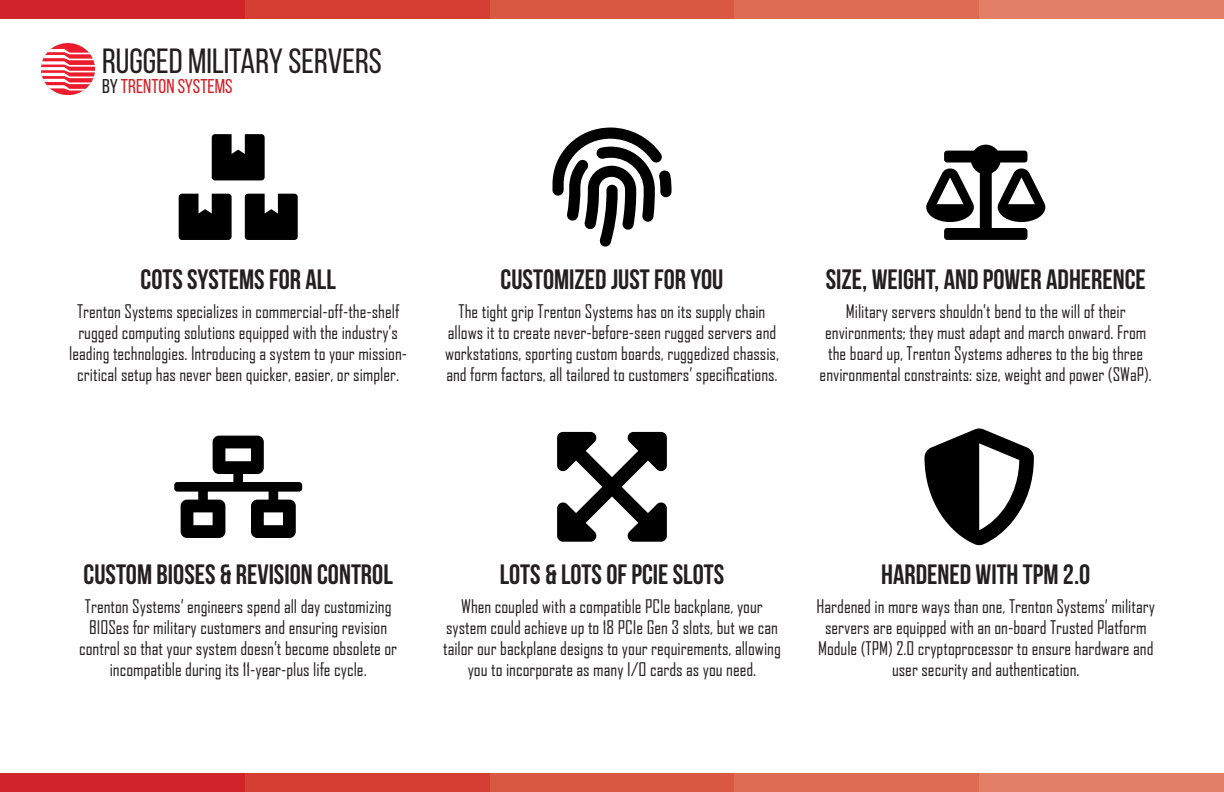
<style>
.page{position:relative;width:1224px;height:792px;background:#fff}
.page>*{position:absolute;margin:0;border:0;box-sizing:border-box;transform-origin:0 0}
.t1{font:35px "Bebas Neue";color:#231f20}
.t2{font:700 28px "Bebas Neue";color:#231f20}
.t3{font:20px "Bebas Neue";color:#d1232a}
.t4{font:18px/21px "Agency FB";color:#231f20;text-align:center}
.s1{color:#231f20}
</style>
<div class="page">
<img style="left:41px;top:43px;width:54px;height:52px">
<div style="left:0;top:773px;width:245px;height:19px;background:#d1232a"></div>
<div style="left:245px;top:773px;width:245px;height:19px;background:#d53f33"></div>
<div style="left:490px;top:773px;width:244px;height:19px;background:#d95842"></div>
<div style="left:734px;top:773px;width:245px;height:19px;background:#dd6c53"></div>
<div style="left:979px;top:773px;width:245px;height:19px;background:#e18066"></div>
<div style="left:0;top:0;width:245px;height:19px;background:#d1232a"></div>
<div style="left:245px;top:0;width:245px;height:19px;background:#d53f33"></div>
<div style="left:490px;top:0;width:244px;height:19px;background:#d95842"></div>
<div style="left:734px;top:0;width:245px;height:19px;background:#dd6c53"></div>
<div style="left:979px;top:0;width:245px;height:19px;background:#e18066"></div>
<svg style="left:179px;top:134px;width:119px;height:106px"></svg>
<svg style="left:552px;top:127px;width:120px;height:120px"></svg>
<svg style="left:926px;top:145px;width:119px;height:95px"></svg>
<svg style="left:557px;top:432px;width:110px;height:110px"></svg>
<svg style="left:174px;top:436px;width:128px;height:102px"></svg>
<svg style="left:924px;top:428px;width:110px;height:117px"></svg>
<p class="t1" style="left:102px;top:42px;width:281px">RUGGED MILITARY SERVERS</p>
<p class="t3" style="left:102px;top:75px;width:132px"><span class="s1">BY</span> TRENTON SYSTEMS</p>
<p class="t2" style="left:141px;top:264px;width:197px">COTS SYSTEMS FOR ALL</p>
<p class="t4" style="left:69px;top:300px;width:339px">Trenton Systems specializes in commercial-off-the-shelf rugged computing solutions equipped with the industry’s leading technologies. Introducing a system to your mission&shy;critical setup has never been quicker, easier, or simpler.</p>
<p class="t2" style="left:501px;top:264px;width:224px">CUSTOMIZED JUST FOR YOU</p>
<p class="t4" style="left:445px;top:300px;width:336px">The tight grip Trenton Systems has on its supply chain allows it to create never-before-seen rugged servers and workstations, sporting custom boards, ruggedized chassis, and form factors, all tailored to customers’ specifications.</p>
<p class="t2" style="left:826px;top:264px;width:322px">SIZE, WEIGHT, AND POWER ADHERENCE</p>
<p class="t4" style="left:820px;top:300px;width:334px">Military servers shouldn’t bend to the will of their environments; they must adapt and march onward. From the board up, Trenton Systems adheres to the big three environmental constraints: size, weight and power (SWaP).</p>
<p class="t2" style="left:84px;top:559px;width:311px">CUSTOM BIOSES &amp; REVISION CONTROL</p>
<p class="t4" style="left:79px;top:595px;width:320px">Trenton Systems’ engineers spend all day customizing BIOSes for military customers and ensuring revision control so that your system doesn’t become obsolete or incompatible during its 11-year-plus life cycle.</p>
<p class="t2" style="left:500px;top:559px;width:226px">LOTS &amp; LOTS OF PCIE SLOTS</p>
<p class="t4" style="left:443px;top:595px;width:339px">When coupled with a compatible PCIe backplane, your system could achieve up to 18 PCIe Gen 3 slots, but we can tailor our backplane designs to your requirements, allowing you to incorporate as many I/O cards as you need.</p>
<p class="t2" style="left:881px;top:559px;width:211px">HARDENED WITH TPM 2.0</p>
<p class="t4" style="left:817px;top:595px;width:340px">Hardened in more ways than one, Trenton Systems’ military servers are equipped with an on-board Trusted Platform Module (TPM) 2.0 cryptoprocessor to ensure hardware and user security and authentication.</p>
</div>
